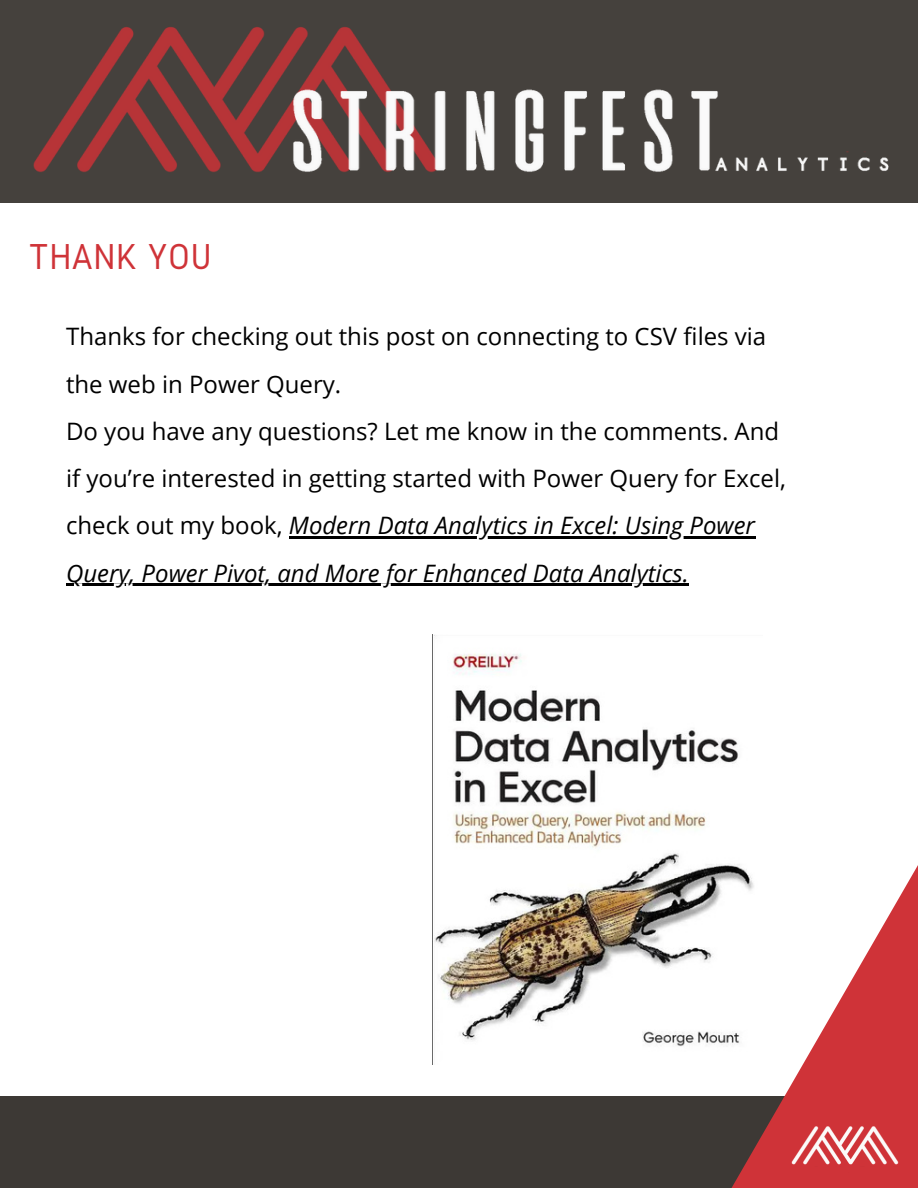
<style>
.page{position:relative;width:918px;height:1188px;background:#fff}
.page>*{position:absolute;margin:0;border:0;box-sizing:border-box;transform-origin:0 0}
.t1{font:37.5px "Gidole";letter-spacing:.02em;color:#cf3338}
.t2{font:24px/47.2px "Open Sans";color:#000}
.t3{font:italic 24px "Open Sans";color:#000}
.s1{font-style:italic}
</style>
<div class="page">
<img style="left:0;top:0;width:224px;height:203px">
<img style="left:224px;top:0;width:694px;height:203px">
<div style="left:0;top:1096px;width:918px;height:92px;background:#3d3935"></div>
<svg style="left:731px;top:865px;width:187px;height:323px"></svg>
<img style="left:762px;top:1096px;width:156px;height:92px">
<img style="left:434px;top:635px;width:328px;height:430px">
<hr style="left:289px;top:537px;width:466px;height:2px;background:#000">
<hr style="left:66px;top:584px;width:623px;height:2px;background:#000">
<h1 class="t1" style="left:29px;top:236px;width:184px">THANK YOU</h1>
<h2 class="t2" style="left:66px;top:312px;width:721px">Thanks for checking out this post on connecting to CSV files via the web in Power Query.<br>Do you have any questions? Let me know in the comments. And if you’re interested in getting started with Power Query for Excel, check out my book, <span class="s1">Modern Data Analytics in Excel: Using Power</span></h2>
<p class="t3" style="left:66px;top:556px;width:624px">Query, Power Pivot, and More for Enhanced Data Analytics.</p>
</div>
